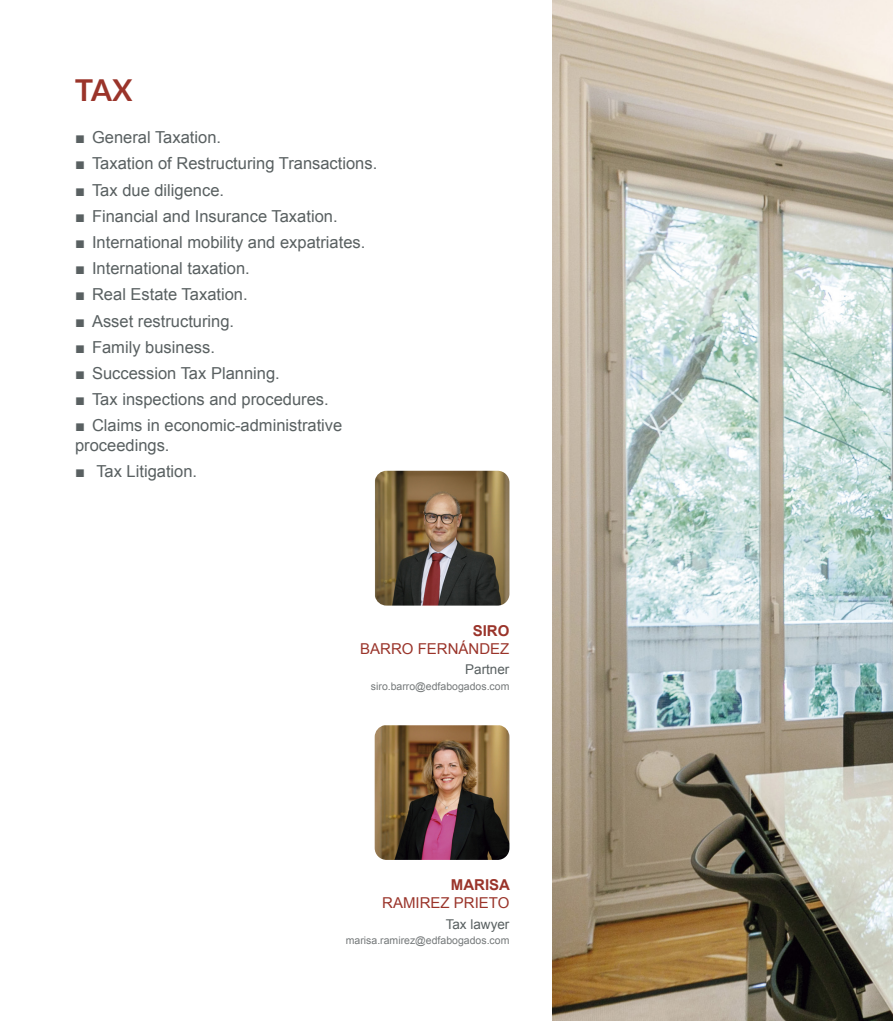
<style>
.page{position:relative;width:893px;height:1021px;background:#fff}
.page>*{position:absolute;margin:0;border:0;box-sizing:border-box;transform-origin:0 0}
.t1{font:700 30.15px "Lato";color:#9a342a}
.t2{font:16.5px/19.8px "Arial";color:#596061}
.cuerpo{font:15px/18px "Arial";color:#9a342a;text-align:right}
.cuerpo-2{font:13.5px "Arial";color:#596061}
.cuerpo-3{font:10.5px "Arial";color:#747879}
.s1{font-weight:700}
</style>
<div class="page">
<img style="left:375px;top:725px;width:134px;height:134px">
<img style="left:375px;top:471px;width:134px;height:134px">
<img style="left:553px;top:0;width:340px;height:1020px">
<p class="t1" style="left:75px;top:73px;width:59px">TAX</p>
<p class="t2" style="left:75px;top:128px;width:148px">■ General Taxation.</p>
<p class="t2" style="left:75px;top:154px;width:304px">■ Taxation of Restructuring Transactions.</p>
<p class="t2" style="left:75px;top:180px;width:151px">■ Tax due diligence.</p>
<p class="t2" style="left:75px;top:206px;width:264px">■ Financial and Insurance Taxation.</p>
<p class="t2" style="left:75px;top:232px;width:292px">■ International mobility and expatriates.</p>
<p class="t2" style="left:75px;top:259px;width:176px">■ International taxation.</p>
<p class="t2" style="left:75px;top:285px;width:174px">■ Real Estate Taxation.</p>
<p class="t2" style="left:75px;top:311px;width:161px">■ Asset restructuring.</p>
<p class="t2" style="left:75px;top:337px;width:141px">■ Family business.</p>
<p class="t2" style="left:75px;top:363px;width:206px">■ Succession Tax Planning.</p>
<p class="t2" style="left:75px;top:389px;width:255px">■ Tax inspections and procedures.</p>
<p class="t2" style="left:75px;top:416px;width:269px">■ Claims in economic-administrative proceedings.</p>
<p class="t2" style="left:75px;top:462px;width:124px">■ Tax Litigation.</p>
<p class="cuerpo" style="left:360px;top:621px;width:151px"><span class="s1">SIRO<br></span>BARRO FERNÁNDEZ</p>
<p class="cuerpo-3" style="left:371px;top:679px;width:140px">siro.barro@edfabogados.com</p>
<p class="cuerpo-2" style="left:465px;top:660px;width:46px">Partner</p>
<p class="cuerpo" style="left:382px;top:875px;width:129px"><span class="s1">MARISA<br></span>RAMIREZ PRIETO</p>
<p class="cuerpo-3" style="left:346px;top:933px;width:165px">marisa.ramirez@edfabogados.com</p>
<p class="cuerpo-2" style="left:446px;top:914px;width:65px">Tax lawyer</p>
</div>
